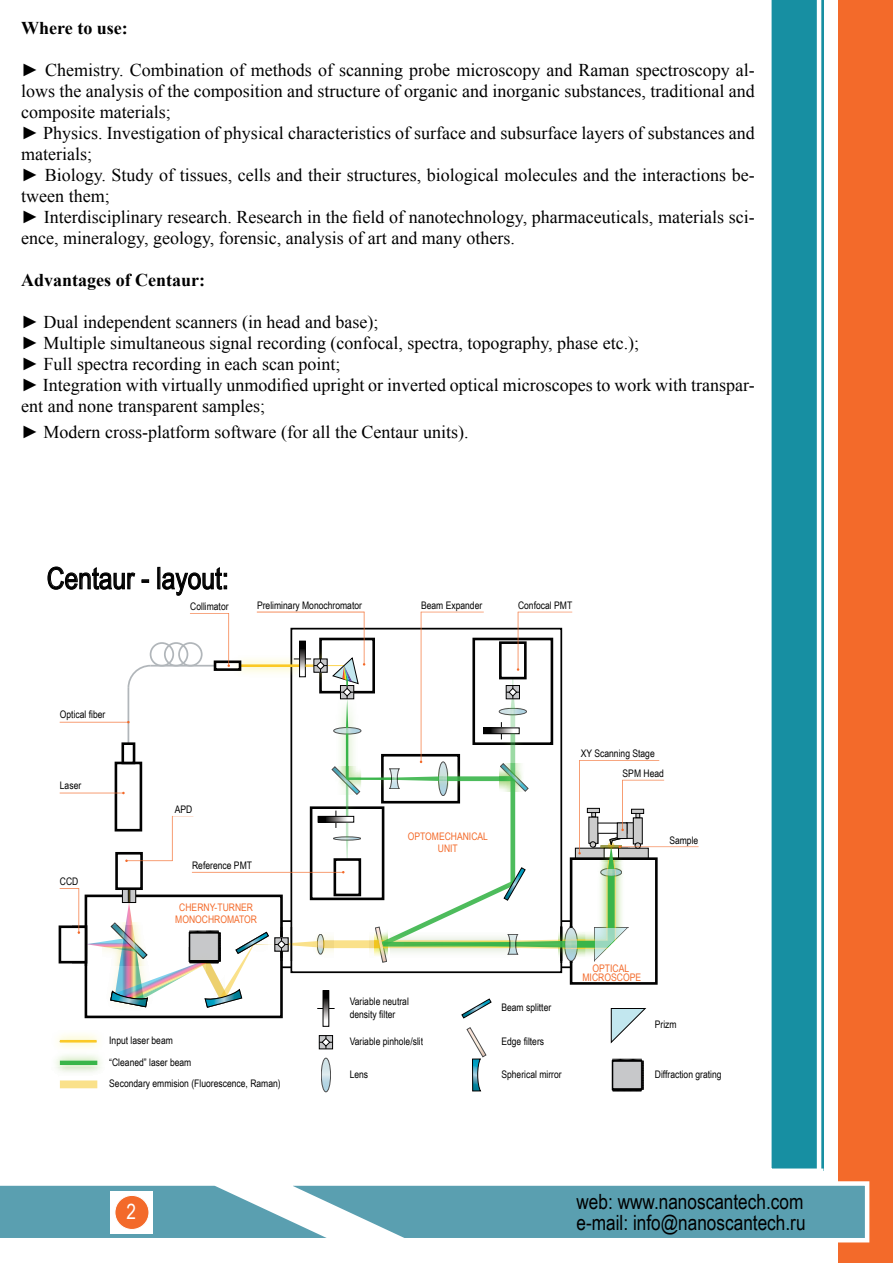
<style>
.page{position:relative;width:893px;height:1263px;background:#fff}
.page>*{position:absolute;margin:0;border:0;box-sizing:border-box;transform-origin:0 0}
.t1{font:30px "Arial Narrow";color:#000}
.t2{font:21px/21px "Arial Narrow";color:#000}
.t3{font:21px "Arial Narrow";color:#fff}
.t4{font:18px/21px "Times New Roman";color:#000}
.t5{font:700 18px "Times New Roman";color:#000}
.t6{font:10.35px/21.6px "Arial Narrow";color:#000}
.t7{font:10.35px/12.1px "Arial Narrow";color:#f36a2a;text-align:center}
</style>
<div class="page">
<div style="left:839px;top:0;width:54px;height:1263px;background:#f36a2a"></div>
<svg style="left:0;top:1177px;width:870px;height:69px"></svg>
<div style="left:111px;top:1191px;width:42px;height:43px;background:#fff"></div>
<div style="left:115px;top:1195px;width:34px;height:34px;background:#f36a2a;border-radius:50%"></div>
<div style="left:115px;top:1195px;width:34px;height:34px;border:1px solid #fff;border-radius:50%"></div>
<svg style="left:771px;top:0;width:53px;height:1171px;background:#2b98aa"></svg>
<hr style="left:817px;top:0;width:4px;height:1175px;background:#fff">
<img style="left:55px;top:1057px;width:4px;height:10px">
<svg style="left:59px;top:612px;width:640px;height:480px"></svg>
<div style="left:613px;top:1061px;width:28px;height:28px;background:#c7c8ca"></div>
<div style="left:612px;top:1061px;width:30px;height:28px;border:1px solid #010101"></div>
<svg style="left:47px;top:566px;width:89px;height:24px"></svg>
<svg style="left:142px;top:579px;width:7px;height:4px"></svg>
<svg style="left:162px;top:567px;width:65px;height:29px"></svg>
<p class="t5" style="left:21px;top:15px;width:108px">Where to use:</p>
<p class="t4" style="left:21px;top:60px;width:735px">► Chemistry. Combination of methods of scanning probe microscopy and Raman spectroscopy al&shy;lows the analysis of the composition and structure of organic and inorganic substances, traditional and composite materials;<br>► Physics. Investigation of physical characteristics of surface and subsurface layers of substances and materials;<br>► Biology. Study of tissues, cells and their structures, biological molecules and the interactions be&shy;tween them;<br>► Interdisciplinary research. Research in the field of nanotechnology, pharmaceuticals, materials sci&shy;ence, mineralogy, geology, forensic, analysis of art and many others.</p>
<p class="t5" style="left:21px;top:268px;width:185px">Advantages of Centaur:</p>
<p class="t4" style="left:21px;top:312px;width:735px">► Dual independent scanners (in head and base);<br>► Multiple simultaneous signal recording (confocal, spectra, topography, phase etc.);<br>► Full spectra recording in each scan point;<br>► Integration with virtually unmodified upright or inverted optical microscopes to work with transpar&shy;ent and none transparent samples;</p>
<p class="t4" style="left:21px;top:421px;width:449px">► Modern cross-platform software (for all the Centaur units).</p>
<h1 class="t1" style="left:47px;top:556px;width:183px">Centaur - layout:</h1>
<p class="t6" style="left:190px;top:595px;width:40px">Collimator</p>
<p class="t6" style="left:257px;top:594px;width:106px">Preliminary Monochromator</p>
<p class="t6" style="left:421px;top:594px;width:63px">Beam Expander</p>
<p class="t6" style="left:518px;top:594px;width:56px">Confocal PMT</p>
<p class="t6" style="left:60px;top:704px;width:47px">Optical fiber</p>
<p class="t6" style="left:60px;top:774px;width:23px">Laser</p>
<p class="t6" style="left:60px;top:870px;width:20px">CCD</p>
<p class="t6" style="left:175px;top:798px;width:19px">APD</p>
<p class="t6" style="left:192px;top:854px;width:61px">Reference PMT</p>
<p class="t7" style="left:175px;top:901px;width:83px">CHERNY-TURNER<br>MONOCHROMATOR</p>
<p class="t6" style="left:109px;top:1029px;width:173px">Input laser beam<br>“Cleaned” laser beam<br>Secondary emmision (Fluorescence, Raman)</p>
<p class="t7" style="left:408px;top:830px;width:82px">OPTOMECHANICAL<br>UNIT</p>
<p class="t6" style="left:581px;top:742px;width:75px">XY Scanning Stage</p>
<p class="t6" style="left:623px;top:762px;width:43px">SPM Head</p>
<p class="t6" style="left:669px;top:829px;width:30px">Sample</p>
<p class="t6" style="left:350px;top:995px;width:61px;line-height:12.5px">Variable neutral density filter</p>
<p class="t6" style="left:350px;top:1030px;width:75px">Variable pinhole/slit</p>
<p class="t6" style="left:350px;top:1063px;width:20px">Lens</p>
<p class="t6" style="left:501px;top:996px;width:51px">Beam splitter</p>
<p class="t6" style="left:501px;top:1030px;width:44px">Edge filters</p>
<p class="t6" style="left:501px;top:1063px;width:62px">Spherical mirror</p>
<p class="t7" style="left:582px;top:964px;width:60px;line-height:8.7px">OPTICAL<br>MICROSCOPE</p>
<p class="t6" style="left:655px;top:1013px;width:23px">Prizm</p>
<p class="t6" style="left:655px;top:1063px;width:68px">Diffraction grating</p>
<p class="t3" style="left:126px;top:1196px;width:11px">2</p>
<p class="t2" style="left:576px;top:1190px;width:231px">web: www.nanoscantech.com e-mail: info@nanoscantech.ru</p>
</div>
